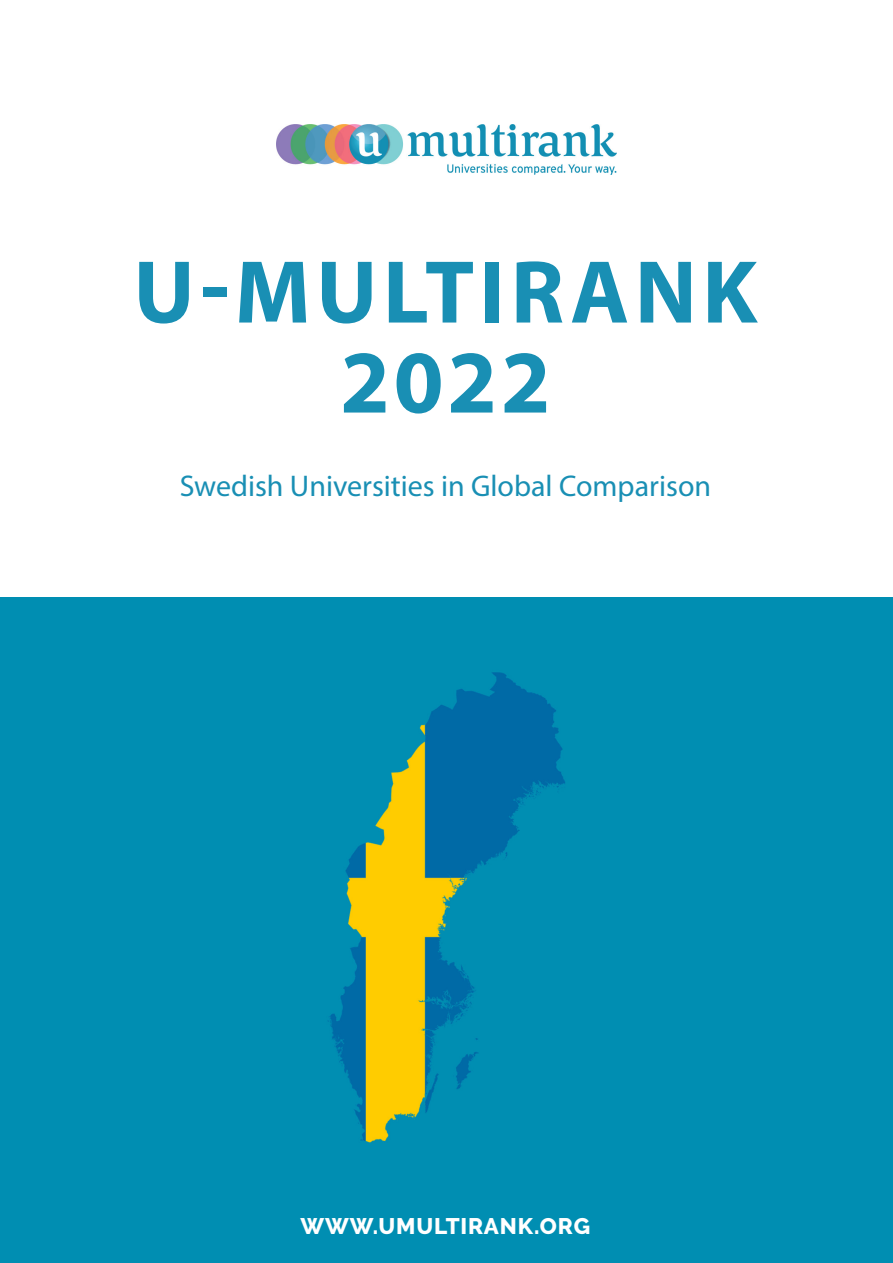
<style>
.page{position:relative;width:893px;height:1263px;background:#fff}
.page>*{position:absolute;margin:0;border:0;box-sizing:border-box;transform-origin:0 0}
.Title{font:700 90px "Myriad Pro";letter-spacing:.06em;color:#198fb4}
.Body_Text_-_Align_Le{font:30px "Myriad Pro";color:#198fb4}
.Subhead_-_Align_Left{font:800 22.5px "Raleway";letter-spacing:.04em;color:#fff}
</style>
<div class="page">
<img style="left:0;top:597px;width:893px;height:666px">
<img style="left:276px;top:124px;width:341px;height:50px">
<p class="Title" style="left:133px;top:233px;width:626px">U-MULTIRANK</p>
<p class="Title" style="left:340px;top:323px;width:212px">2022</p>
<p class="Body_Text_-_Align_Le" style="left:180px;top:467px;width:533px">Swedish Universities in Global Comparison</p>
<p class="Subhead_-_Align_Left" style="left:301px;top:1213px;width:291px">WWW.UMULTIRANK.ORG</p>
</div>
